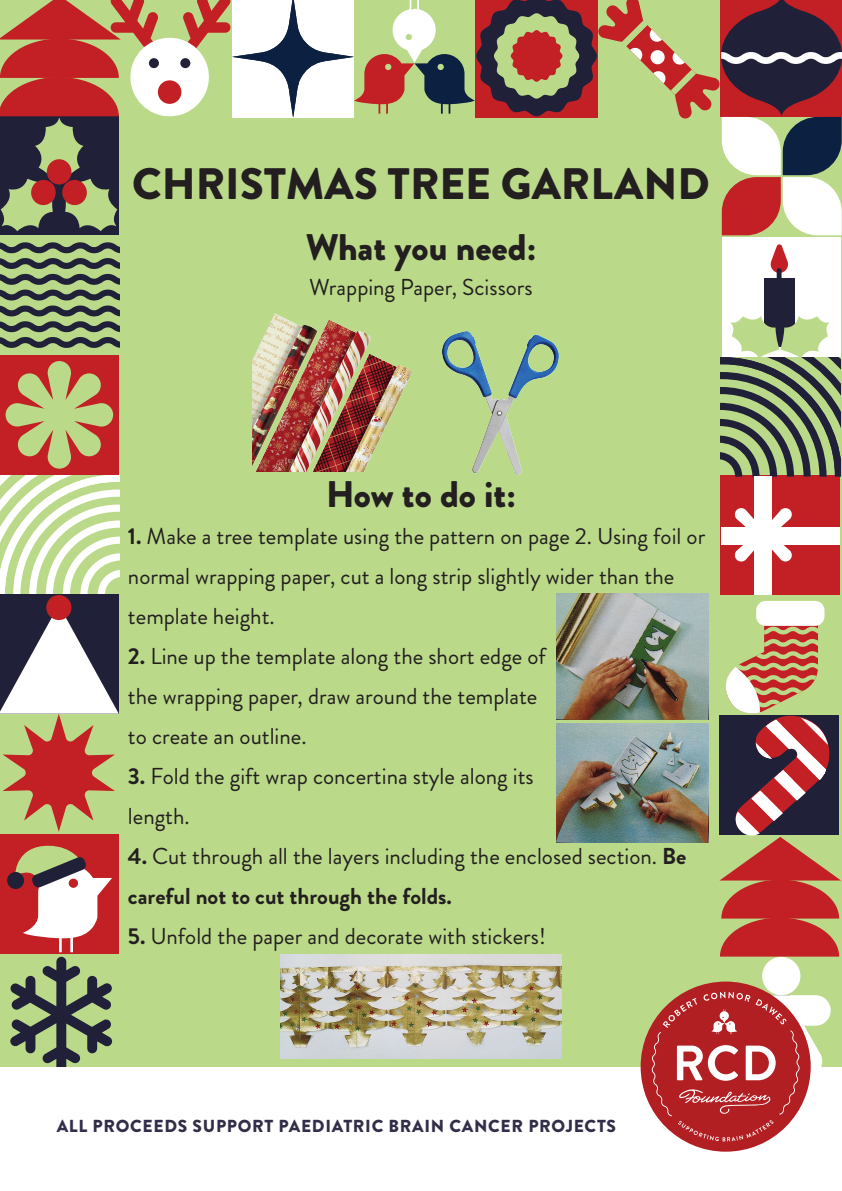
<style>
.page{position:relative;width:842px;height:1191px;background:#fff}
.page>*{position:absolute;margin:0;border:0;box-sizing:border-box;transform-origin:0 0}
.t1{font:900 44px "Brandon Grotesque";color:#231f20}
.t2{font:900 37px "Brandon Grotesque";color:#231f20}
.t3{font:23px/40px "Brandon Grotesque";color:#231f20}
.t4{font:900 17.4px "Brandon Grotesque";letter-spacing:.04em;color:#322d48}
.s1{font-weight:700}
</style>
<div class="page">
<div style="left:0;top:0;width:842px;height:555px;background:#bbda89"></div>
<div style="left:0;top:555px;width:842px;height:512px;background:#bbda89"></div>
<div style="left:720px;top:475px;width:120px;height:120px;background:#c32025"></div>
<svg style="left:0;top:474px;width:119px;height:120px"></svg>
<div style="left:762px;top:957px;width:38px;height:38px;background:#fff;border-radius:50%"></div>
<div style="left:0;top:594px;width:119px;height:119px;background:#212039"></div>
<div style="left:0;top:834px;width:119px;height:119px;background:#c32025"></div>
<div style="left:0;top:115px;width:119px;height:119px;background:#212039"></div>
<div style="left:722px;top:237px;width:119px;height:120px;background:#fff"></div>
<div style="left:0;top:355px;width:119px;height:119px;background:#c32025"></div>
<div style="left:46px;top:595px;width:25px;height:25px;background:#c32025;border-radius:50%"></div>
<div style="left:755px;top:476px;width:17px;height:119px;background:#fff"></div>
<svg style="left:734px;top:507px;width:58px;height:55px"></svg>
<svg style="left:0;top:605px;width:119px;height:227px"></svg>
<div style="left:130px;top:38px;width:79px;height:78px;background:#fff;border-radius:50%"></div>
<div style="left:158px;top:80px;width:23px;height:24px;background:#c32025;border-radius:50%"></div>
<svg style="left:180px;top:58px;width:10px;height:10px"></svg>
<div style="left:721px;top:527px;width:119px;height:17px;background:#fff"></div>
<svg style="left:0;top:242px;width:119px;height:106px;background:#778865"></svg>
<svg style="left:6px;top:361px;width:107px;height:107px"></svg>
<svg style="left:0;top:845px;width:483px;height:222px;background:#b4be80"></svg>
<svg style="left:769px;top:244px;width:20px;height:35px"></svg>
<div style="left:764px;top:279px;width:31px;height:68px;background:#212039"></div>
<svg style="left:721px;top:316px;width:119px;height:161px;background:#899876"></svg>
<svg style="left:182px;top:0;width:660px;height:235px;background:#afae82"></svg>
<div style="left:650px;top:50px;width:15px;height:14px;background:#fff;border-radius:50%"></div>
<svg style="left:0;top:0;width:159px;height:231px"></svg>
<svg style="left:641px;top:981px;width:190px;height:170px"></svg>
<div style="left:756px;top:601px;width:68px;height:25px;background:#fff;border-radius:9px"></div>
<svg style="left:719px;top:610px;width:123px;height:346px;background:#a4715e"></svg>
<img style="left:442px;top:332px;width:117px;height:142px">
<img style="left:253px;top:314px;width:159px;height:158px">
<img style="left:556px;top:594px;width:152px;height:125px">
<img style="left:556px;top:723px;width:152px;height:119px">
<img style="left:281px;top:954px;width:280px;height:104px">
<h1 class="t1" style="left:132px;top:153px;width:579px">CHRISTMAS TREE GARLAND</h1>
<h2 class="t2" style="left:306px;top:221px;width:232px">What you need:</h2>
<p class="t3" style="left:309px;top:267px;width:225px">Wrapping Paper, Scissors</p>
<h2 class="t2" style="left:326px;top:468px;width:191px">How to do it:</h2>
<p class="t3" style="left:128px;top:516px;width:579px"><span class="s1">1.</span> Make a tree template using the pattern on page 2. Using foil or normal wrapping paper, cut a long strip slightly wider than the template height.</p>
<p class="t3" style="left:128px;top:636px;width:419px"><span class="s1">2.</span> Line up the template along the short edge of the wrapping paper, draw around the template to create an outline.</p>
<p class="t3" style="left:128px;top:756px;width:407px"><span class="s1">3.</span> Fold the gift wrap concertina style along its length.</p>
<p class="t3" style="left:128px;top:836px;width:560px"><span class="s1">4.</span> Cut through all the layers including the enclosed section. <span class="s1">Be careful not to cut through the folds.</span></p>
<p class="t3" style="left:128px;top:916px;width:419px"><span class="s1">5.</span> Unfold the paper and decorate with stickers!</p>
<p class="t4" style="left:57px;top:1113px;width:561px">ALL PROCEEDS SUPPORT PAEDIATRIC BRAIN CANCER PROJECTS</p>
</div>
